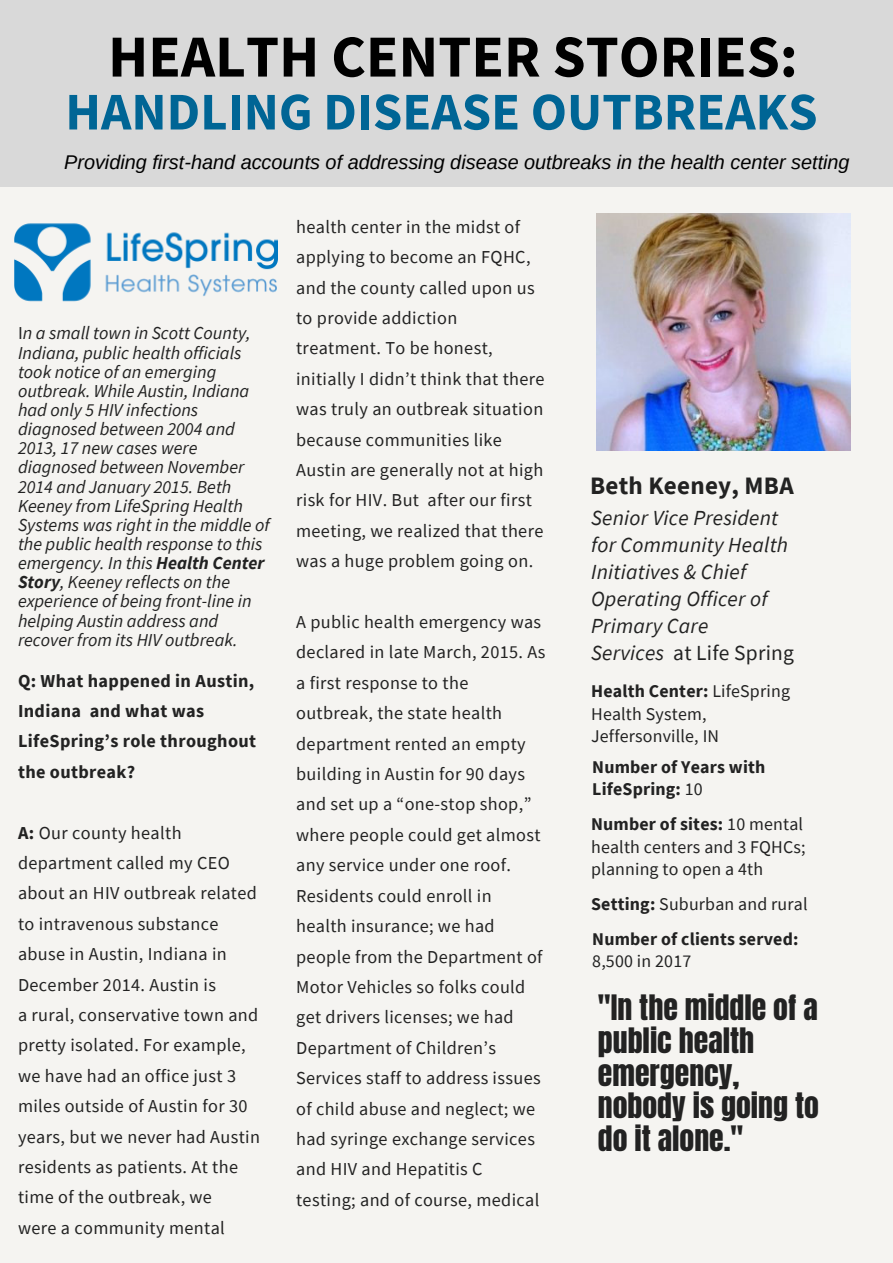
<style>
.page{position:relative;width:893px;height:1263px;background:#f5f4f1}
.page>*{position:absolute;margin:0;border:0;box-sizing:border-box;transform-origin:0 0}
.t1{font:700 59.55px "Source Sans Pro";color:#000}
.t2{font:700 52.95px "Source Sans Pro";color:#006595}
.t3{font:29.85px/32.7px "Anton";color:#222}
.t4{font:700 25.05px "Source Sans Pro";letter-spacing:.01em;color:#222}
.t5{font:italic 21.45px/27px "Source Sans Pro";letter-spacing:.01em;color:#222}
.t6{font:italic 19.8px "Arimo";color:#000}
.t7{font:18.15px/30.5px "Source Sans Pro";letter-spacing:.02em;color:#222}
.t8{font:italic 18.15px/19.2px "Source Sans Pro";color:#222}
.t9{font:700 18.15px/30.5px "Source Sans Pro";letter-spacing:.02em;color:#222}
.t10{font:17.85px/22.5px "Source Sans Pro";letter-spacing:.01em;color:#222}
.t11{font:700 17.85px/22.5px "Source Sans Pro";letter-spacing:.01em;color:#222}
.s1{font-style:normal}
.s2{font-weight:700}
.s3{font-weight:400}
</style>
<div class="page">
<img style="left:597px;top:214px;width:253px;height:236px">
<img style="left:15px;top:223px;width:263px;height:79px">
<div style="left:0;top:0;width:893px;height:187px;background:#d9d9d9"></div>
<h1 class="t1" style="left:108px;top:18px;width:691px">HEALTH CENTER STORIES:</h1>
<h2 class="t2" style="left:65px;top:77px;width:754px">HANDLING DISEASE OUTBREAKS</h2>
<p class="t6" style="left:64px;top:151px;width:787px">Providing first-hand accounts of addressing disease outbreaks in the health center setting</p>
<p class="t8" style="left:18px;top:323px;width:253px"><span class="s1">I</span>n a small town in Scott County,<br>Indiana, public health officials took notice of an emerging outbreak. While Austin, Indiana had only 5 HIV infections diagnosed between 2004 and<br>2013, 17 new cases were diagnosed between November<br>2014 and January 2015. Beth<br>Keeney from LifeSpring Health<br>Systems was right in the middle of the public health response to this emergency. In this <span class="s2">Health Center<br>Story</span>, Keeney reflects on the experience of being front-line in helping Austin address and recover from its HIV outbreak.</p>
<p class="t9" style="left:18px;top:665px;width:240px">Q: What happened in Austin,<br>Indiana and what was<br>LifeSpring’s role throughout the outbreak?</p>
<p class="t7" style="left:18px;top:817px;width:244px"><span class="s2">A:</span> Our county health department called my CEO about an HIV outbreak related to intravenous substance abuse in Austin, Indiana in<br>December 2014. Austin is<br>a rural, conservative town and pretty isolated. For example, we have had an office just 3 miles outside of Austin for 30 years, but we never had Austin residents as patients. At the time of the outbreak, we<br>were a community mental</p>
<p class="t7" style="left:296px;top:211px;width:250px">health center in the midst of applying to become an FQHC, and the county called upon us to provide addiction treatment. To be honest, initially I didn’t think that there was truly an outbreak situation because communities like<br>Austin are generally not at high risk for HIV. But after our first meeting, we realized that there was a huge problem going on.</p>
<p class="t7" style="left:296px;top:606px;width:251px">A public health emergency was declared in late March, 2015. As a first response to the outbreak, the state health department rented an empty building in Austin for 90 days and set up a “one-stop shop,” where people could get almost any service under one roof.<br>Residents could enroll in health insurance; we had people from the Department of<br>Motor Vehicles so folks could get drivers licenses; we had<br>Department of Children’s<br>Services staff to address issues of child abuse and neglect; we had syringe exchange services and HIV and Hepatitis C testing; and of course, medical</p>
<h3 class="t4" style="left:590px;top:469px;width:205px">Beth Keeney, MBA</h3>
<p class="t5" style="left:591px;top:504px;width:204px">Senior Vice President for Community Health<br>Initiatives &amp; Chief<br>Operating Officer of<br>Primary Care<br>Services <span class="s1">at Life Spring</span></p>
<p class="t10" style="left:591px;top:679px;width:200px"><span class="s2">Health Center:</span> LifeSpring<br>Health System,<br>Jeffersonville, IN</p>
<p class="t11" style="left:592px;top:755px;width:175px">Number of Years with<br>LifeSpring: <span class="s3">10</span></p>
<p class="t10" style="left:591px;top:812px;width:216px"><span class="s2">Number of sites:</span> 10 mental health centers and 3 FQHCs; planning to open a 4th</p>
<p class="t10" style="left:591px;top:892px;width:218px"><span class="s2">Setting:</span> Suburban and rural</p>
<p class="t11" style="left:592px;top:927px;width:208px">Number of clients served:</p>
<p class="t10" style="left:592px;top:950px;width:100px">8,500 in 2017</p>
<h3 class="t3" style="left:598px;top:992px;width:223px">"In the middle of a public health emergency, nobody is going to do it alone."</h3>
</div>
